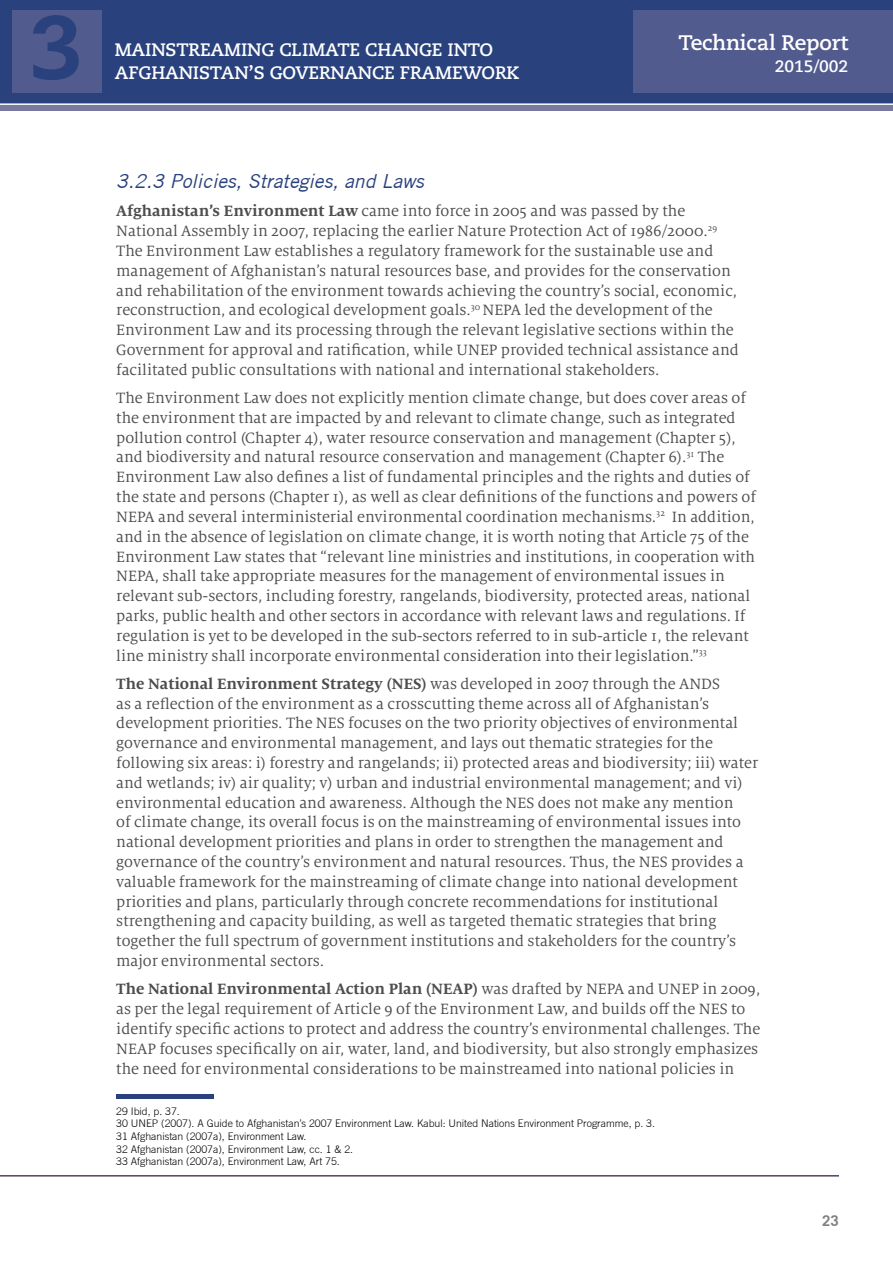
<style>
.page{position:relative;width:893px;height:1263px;background:#fff}
.page>*{position:absolute;margin:0;border:0;box-sizing:border-box;transform-origin:0 0}
.t1{font:88.5px "Myriad Pro";color:#29417c}
.t2{font:800 88.5px "Caecilia LT Std";color:#29417c}
.t3{font:700 21px "Caecilia LT Std";letter-spacing:-.01em;color:#fff}
.t4{font:italic 19.5px "Trade Gothic";color:#29417c}
.t5{font:700 18px/22.5px "Caecilia LT Std";letter-spacing:-.01em;color:#fff}
.t6{font:16.5px/19.8px "Milo Serif OT";color:#4d4d4f}
.t7{font:700 16.5px "Caecilia LT Std";letter-spacing:-.01em;color:#fff}
.t8{font:700 15px "Trade Gothic";color:#808285}
.t9{font:300 10.5px/12.6px "Trade Gothic";color:#000}
.s1{font-weight:700}
</style>
<div class="page">
<div style="left:0;top:103px;width:893px;height:8px;background:#7878a1"></div>
<div style="left:0;top:0;width:893px;height:104px;background:#29417c"></div>
<hr style="left:0;top:103px;width:893px;height:2px;background:#fff">
<div style="left:634px;top:10px;width:259px;height:83px;background:#525b8e"></div>
<hr style="left:0;top:1175px;width:839px;height:1px;background:#4b375d">
<div style="left:116px;top:1094px;width:98px;height:5px;background:#29417c"></div>
<div style="left:13px;top:10px;width:89px;height:83px;background:#525b8e"></div>
<h1 class="t2" style="left:31px;top:-7px;width:54px">3</h1>
<h1 class="t1" style="left:35px;top:-5px;width:47px">1</h1>
<p class="t5" style="left:115px;top:39px;width:406px">MAINSTREAMING CLIMATE CHANGE INTO<br>AFGHANISTAN’S GOVERNANCE FRAMEWORK</p>
<p class="t3" style="left:678px;top:30px;width:171px">Technical Report</p>
<p class="t7" style="left:775px;top:57px;width:75px">2015/002</p>
<p class="t4" style="left:116px;top:169px;width:309px">3.2.3 Policies, Strategies, and Laws</p>
<p class="t6" style="left:116px;top:202px;width:624px"><span class="s1">Afghanistan’s Environment Law</span> came into force in 2005 and was passed by the National Assembly in 2007, replacing the earlier Nature Protection Act of 1986/2000.<sup>29<br></sup>The Environment Law establishes a regulatory framework for the sustainable use and management of Afghanistan’s natural resources base, and provides for the conservation and rehabilitation of the environment towards achieving the country’s social, economic, reconstruction, and ecological development goals.<sup>30</sup> NEPA led the development of the Environment Law and its processing through the relevant legislative sections within the Government for approval and ratification, while UNEP provided technical assistance and facilitated public consultations with national and international stakeholders.</p>
<p class="t6" style="left:116px;top:388px;width:641px">The Environment Law does not explicitly mention climate change, but does cover areas of the environment that are impacted by and relevant to climate change, such as integrated pollution control (Chapter 4), water resource conservation and management (Chapter 5), and biodiversity and natural resource conservation and management (Chapter 6).<sup>31</sup> The Environment Law also defines a list of fundamental principles and the rights and duties of the state and persons (Chapter 1), as well as clear definitions of the functions and powers of NEPA and several interministerial environmental coordination mechanisms.<sup>32</sup> In addition, and in the absence of legislation on climate change, it is worth noting that Article 75 of the Environment Law states that “relevant line ministries and institutions, in cooperation with NEPA, shall take appropriate measures for the management of environmental issues in relevant sub-sectors, including forestry, rangelands, biodiversity, protected areas, national parks, public health and other sectors in accordance with relevant laws and regulations. If regulation is yet to be developed in the sub-sectors referred to in sub-article 1, the relevant line ministry shall incorporate environmental consideration into their legislation.”<sup>33</sup></p>
<p class="t6" style="left:116px;top:674px;width:643px"><span class="s1">The National Environment Strategy (NES)</span> was developed in 2007 through the ANDS<br>as a reflection of the environment as a crosscutting theme across all of Afghanistan’s development priorities. The NES focuses on the two priority objectives of environmental governance and environmental management, and lays out thematic strategies for the following six areas: i) forestry and rangelands; ii) protected areas and biodiversity; iii) water and wetlands; iv) air quality; v) urban and industrial environmental management; and vi) environmental education and awareness. Although the NES does not make any mention<br>of climate change, its overall focus is on the mainstreaming of environmental issues into national development priorities and plans in order to strengthen the management and governance of the country’s environment and natural resources. Thus, the NES provides a valuable framework for the mainstreaming of climate change into national development priorities and plans, particularly through concrete recommendations for institutional strengthening and capacity building, as well as targeted thematic strategies that bring together the full spectrum of government institutions and stakeholders for the country’s major environmental sectors.</p>
<p class="t6" style="left:116px;top:979px;width:646px"><span class="s1">The National Environmental Action Plan (NEAP)</span> was drafted by NEPA and UNEP in 2009, as per the legal requirement of Article 9 of the Environment Law, and builds off the NES to identify specific actions to protect and address the country’s environmental challenges. The NEAP focuses specifically on air, water, land, and biodiversity, but also strongly emphasizes the need for environmental considerations to be mainstreamed into national policies in</p>
<p class="t9" style="left:116px;top:1104px;width:540px">29 Ibid, p. 37.<br>30 UNEP (2007). A Guide to Afghanistan’s 2007 Environment Law. Kabul: United Nations Environment Programme, p. 3.<br>31 Afghanistan (2007a), Environment Law.<br>32 Afghanistan (2007a), Environment Law, cc. 1 &amp; 2.<br>33 Afghanistan (2007a), Environment Law, Art 75.</p>
<p class="t8" style="left:822px;top:1212px;width:18px">23</p>
</div>
